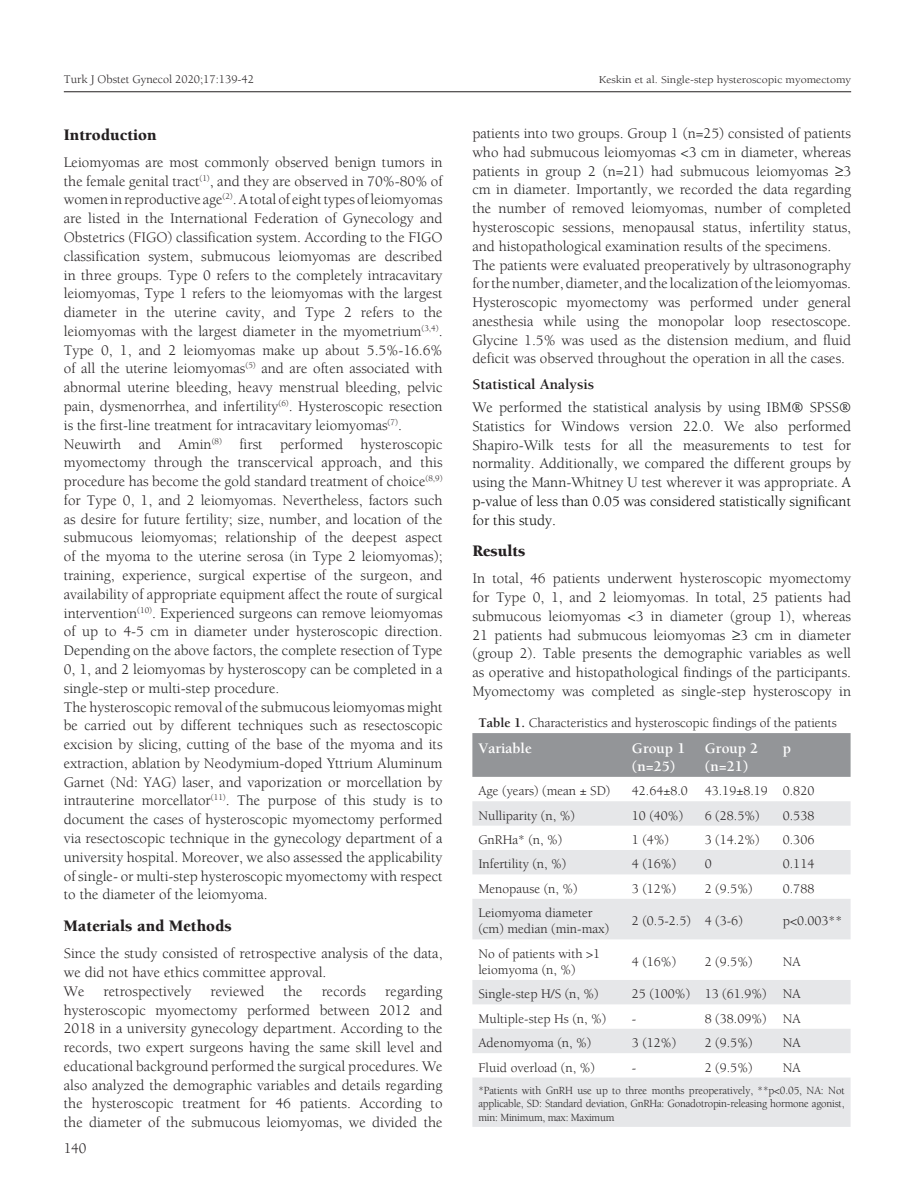
<style>
.page{position:relative;width:915px;height:1191px;background:#fff}
.page>*{position:absolute;margin:0;border:0;box-sizing:border-box;transform-origin:0 0}
.t1{font:900 16.5px "Berkeley";color:#231f20}
.t2{font:15px/18.8px "Berkeley";color:#231f20}
.t3{font:15px/18.8px "Berkeley";color:#1f2020;text-align:justify}
.t4{font:15px/18.8px "Berkeley";color:#1a1b1c;text-align:justify}
.t5{font:700 15px/18px "Berkeley";color:#fff}
.t6{font:700 15px "Berkeley";color:#231f20}
.t7{font:13.5px/16.2px "Berkeley";color:#231f20}
.t8{font:12px "Berkeley";color:#231f20}
.t9{font:11.25px/13.5px "Berkeley";letter-spacing:-.02em;color:#231f20;text-align:justify}
.t10{font:10.8px "Berkeley";color:#231f20;scale:1.11 1}
.s1{color:#1f2020}
.s2{color:#040503}
.s3{color:#231f20}
.s4{font-weight:700}
</style>
<div class="page">
<hr style="left:64px;top:91px;width:786px;height:1px;background:#231f20">
<div style="left:472px;top:733px;width:378px;height:44px;background:#939598"></div>
<svg style="left:472px;top:801px;width:378px;height:325px;fill:#e6e7e9"></svg>
<p class="t8" style="left:64px;top:72px;width:192px">Turk J Obstet Gynecol 2020;17:139-42</p>
<p class="t10" style="left:598px;top:73px;width:229px">Keskin et al. Single-step hysteroscopic myomectomy</p>
<p class="t1" style="left:64px;top:124px;width:94px">Introduction</p>
<p class="t2" style="left:64px;top:152px;width:380px">Leiomyomas are most commonly observed benign tumors in the female genital tract<sup>(1)</sup>, and they are observed in 70%-80% of women in reproductive age<sup>(2)</sup>. A total of eight types of leiomyomas are listed in the International Federation of Gynecology and Obstetrics (FIGO) classification system. According to the FIGO classification system, submucous leiomyomas are described in three groups. Type 0 refers to the completely intracavitary leiomyomas, Type 1 refers to the leiomyomas with the largest diameter in the uterine cavity, and Type 2 refers to the leiomyomas with the largest diameter in the myometrium<sup>(3,4)</sup>.<br>Type 0, 1, and 2 leiomyomas make up about 5.5%-16.6% of all the uterine leiomyomas<sup>(5)</sup> and are often associated with abnormal uterine bleeding, heavy menstrual bleeding, pelvic pain, dysmenorrhea, and infertility<sup>(6)</sup>. <span class="s1">Hysteroscopic resection is the first-line treatment for intracavitary leiomyomas</span><sup>(7)</sup><span class="s1">.<br></span>Neuwirth and Amin<sup>(8)</sup> first performed hysteroscopic myomectomy through the transcervical approach, and this procedure has become the gold standard treatment of choice<sup>(8,9) </sup>for Type 0, 1, and 2 leiomyomas. Nevertheless, factors such as desire for future fertility; size, number, and location of the submucous leiomyomas; relationship of the deepest aspect of the myoma to the uterine serosa (in Type 2 leiomyomas); training, experience, surgical expertise of the surgeon, and availability of appropriate equipment affect the route of surgical intervention<sup>(10)</sup>. <span class="s1">Experienced surgeons</span> can remove leiomyomas of up to 4-5 cm in diameter <span class="s1">under hysteroscopic direction.<br>Depending on the above factors, the complete resection of</span> Type 0, 1, and 2 leiomyomas <span class="s1">by hysteroscopy can be completed in a single-step or multi-step procedure.</span></p>
<p class="t2" style="left:64px;top:697px;width:380px;text-align:justify">The hysteroscopic removal of the submucous leiomyomas might be carried out by different techniques such as resectoscopic excision by slicing, cutting of the base of the myoma and its extraction, ablation by Neodymium-doped Yttrium Aluminum Garnet (Nd: YAG) laser, and vaporization or morcellation by intrauterine morcellator<sup>(11)</sup>. <span class="s1">The purpose of this study is to document the cases of hysteroscopic myomectomy performed via</span> resectoscopic technique <span class="s1">in the gynecology department of a university hospital. Moreover, we also assessed the applicability of single- or multi-step hysteroscopic myomectomy with respect to the diameter of the leiomyoma.</span></p>
<p class="t1" style="left:64px;top:915px;width:169px">Materials and Methods</p>
<p class="t2" style="left:64px;top:943px;width:380px">Since the study consisted of retrospective analysis of the data, we did not have ethics committee approval.<br>We</p>
<p class="t2" style="left:64px;top:981px;width:380px;text-align:justify;text-indent:321px">regarding hysteroscopic myomectomy performed between 2012 and 2018 in a university gynecology department. According to the records, two expert surgeons having the same skill level and educational background performed the surgical procedures. We also analyzed the demographic variables and details regarding the hysteroscopic treatment for 46 patients. According to the diameter of the submucous leiomyomas, we divided the</p>
<p class="t2" style="left:103px;top:981px;width:89px">retrospectively</p>
<p class="t2" style="left:210px;top:981px;width:55px">reviewed</p>
<p class="t2" style="left:283px;top:981px;width:20px">the</p>
<p class="t2" style="left:321px;top:981px;width:46px">records</p>
<p class="t2" style="left:64px;top:1138px;width:24px">140</p>
<p class="t2" style="left:472px;top:124px;width:380px">patients into two groups. Group 1 (n=25) consisted of patients who had submucous leiomyomas <span class="s1">&lt;3 cm in diameter, whereas patients in group 2 (n=21) had submucous leiomyomas ≥3 cm in diameter.</span> Importantly, we recorded the data regarding the number of removed leiomyomas, number of completed hysteroscopic sessions, menopausal status, infertility status, and histopathological examination results of the specimens.<br>The patients were evaluated preoperatively by ultrasonography for the number, diameter, and the localization of the leiomyomas.<br>Hysteroscopic myomectomy was performed under general anesthesia while using the monopolar loop resectoscope.<br>Glycine 1.5% was used as the distension medium, and fluid deficit was observed throughout the operation in all the cases.</p>
<p class="t6" style="left:472px;top:375px;width:123px">Statistical Analysis</p>
<p class="t4" style="left:472px;top:398px;width:380px">We performed the statistical analysis by using IBM® SPSS® Statistics for Windows version 22.0. We also performed Shapiro-Wilk tests for all the measurements to test for normality. Additionally, we compared the different groups by using the Mann-Whitney <span class="s1">U test wherever it was appropriate.</span> <span class="s2">A p-value of less than 0.05 was considered statistically significant for this study.</span></p>
<p class="t1" style="left:472px;top:541px;width:54px">Results</p>
<p class="t3" style="left:472px;top:569px;width:380px"><span class="s3">In total, 46 patients underwent hysteroscopic myomectomy for Type 0, 1, and 2 leiomyomas. In total, 25 patients had submucous leiomyomas</span> &lt;3 in diameter (group 1), whereas 21 patients had submucous leiomyomas ≥3 cm in diameter (group 2). Table presents the demographic variables as well as operative and histopathological findings of the participants.<br>Myomectomy was completed as single-step hysteroscopy in</p>
<p class="t7" style="left:478px;top:714px;width:360px"><span class="s4">Table 1.</span> Characteristics and hysteroscopic findings of the patients</p>
<p class="t5" style="left:478px;top:739px;width:55px">Variable</p>
<p class="t5" style="left:631px;top:739px;width:55px">Group 1 (n=25)</p>
<p class="t5" style="left:704px;top:739px;width:55px">Group 2 (n=21)</p>
<p class="t5" style="left:782px;top:739px;width:10px">p</p>
<p class="t7" style="left:478px;top:782px;width:133px">Age (years) (mean ± SD)</p>
<p class="t7" style="left:631px;top:782px;width:184px">42.64±8.0 43.19±8.19 0.820</p>
<p class="t7" style="left:478px;top:807px;width:98px">Nulliparity (n, %)</p>
<p class="t7" style="left:631px;top:807px;width:53px">10 (40%)</p>
<p class="t7" style="left:704px;top:807px;width:56px">6 (28.5%)</p>
<p class="t7" style="left:782px;top:807px;width:33px">0.538</p>
<p class="t7" style="left:478px;top:831px;width:85px">GnRHa* (n, %)</p>
<p class="t7" style="left:631px;top:831px;width:39px">1 (4%)</p>
<p class="t7" style="left:704px;top:831px;width:56px">3 (14.2%)</p>
<p class="t7" style="left:782px;top:831px;width:33px">0.306</p>
<p class="t7" style="left:478px;top:856px;width:89px">Infertility (n, %)</p>
<p class="t7" style="left:631px;top:856px;width:46px">4 (16%)</p>
<p class="t7" style="left:704px;top:856px;width:9px">0</p>
<p class="t7" style="left:782px;top:856px;width:33px">0.114</p>
<p class="t7" style="left:478px;top:880px;width:101px">Menopause (n, %)</p>
<p class="t7" style="left:631px;top:880px;width:46px">3 (12%)</p>
<p class="t7" style="left:704px;top:880px;width:49px">2 (9.5%)</p>
<p class="t7" style="left:782px;top:880px;width:33px">0.788</p>
<p class="t7" style="left:478px;top:904px;width:132px">Leiomyoma diameter (cm) median (min-max)</p>
<p class="t7" style="left:631px;top:912px;width:112px">2 (0.5-2.5) 4 (3-6)</p>
<p class="t7" style="left:782px;top:912px;width:61px">p&lt;0.003**</p>
<p class="t7" style="left:478px;top:945px;width:123px">No of patients with &gt;1 leiomyoma (n, %)</p>
<p class="t7" style="left:631px;top:953px;width:46px">4 (16%)</p>
<p class="t7" style="left:704px;top:953px;width:49px">2 (9.5%)</p>
<p class="t7" style="left:782px;top:953px;width:19px">NA</p>
<p class="t7" style="left:478px;top:985px;width:122px">Single-step H/S (n, %)</p>
<p class="t7" style="left:631px;top:985px;width:170px">25 (100%) 13 (61.9%) NA</p>
<p class="t7" style="left:478px;top:1010px;width:129px">Multiple-step Hs (n, %)</p>
<p class="t7" style="left:631px;top:1010px;width:6px">-</p>
<p class="t7" style="left:704px;top:1010px;width:97px">8 (38.09%) NA</p>
<p class="t7" style="left:478px;top:1034px;width:114px">Adenomyoma (n, %)</p>
<p class="t7" style="left:631px;top:1034px;width:46px">3 (12%)</p>
<p class="t7" style="left:704px;top:1034px;width:49px">2 (9.5%)</p>
<p class="t7" style="left:782px;top:1034px;width:19px">NA</p>
<p class="t7" style="left:478px;top:1059px;width:118px">Fluid overload (n, %)</p>
<p class="t7" style="left:631px;top:1059px;width:6px">-</p>
<p class="t7" style="left:704px;top:1059px;width:49px">2 (9.5%)</p>
<p class="t7" style="left:782px;top:1059px;width:19px">NA</p>
<p class="t9" style="left:478px;top:1083px;width:367px">*Patients with GnRH use up to three months preoperatively, **p&lt;0.05, NA: Not applicable, SD: Standard deviation, GnRHa: Gonadotropin-releasing hormone agonist, min: Minimum, max: Maximum</p>
</div>
